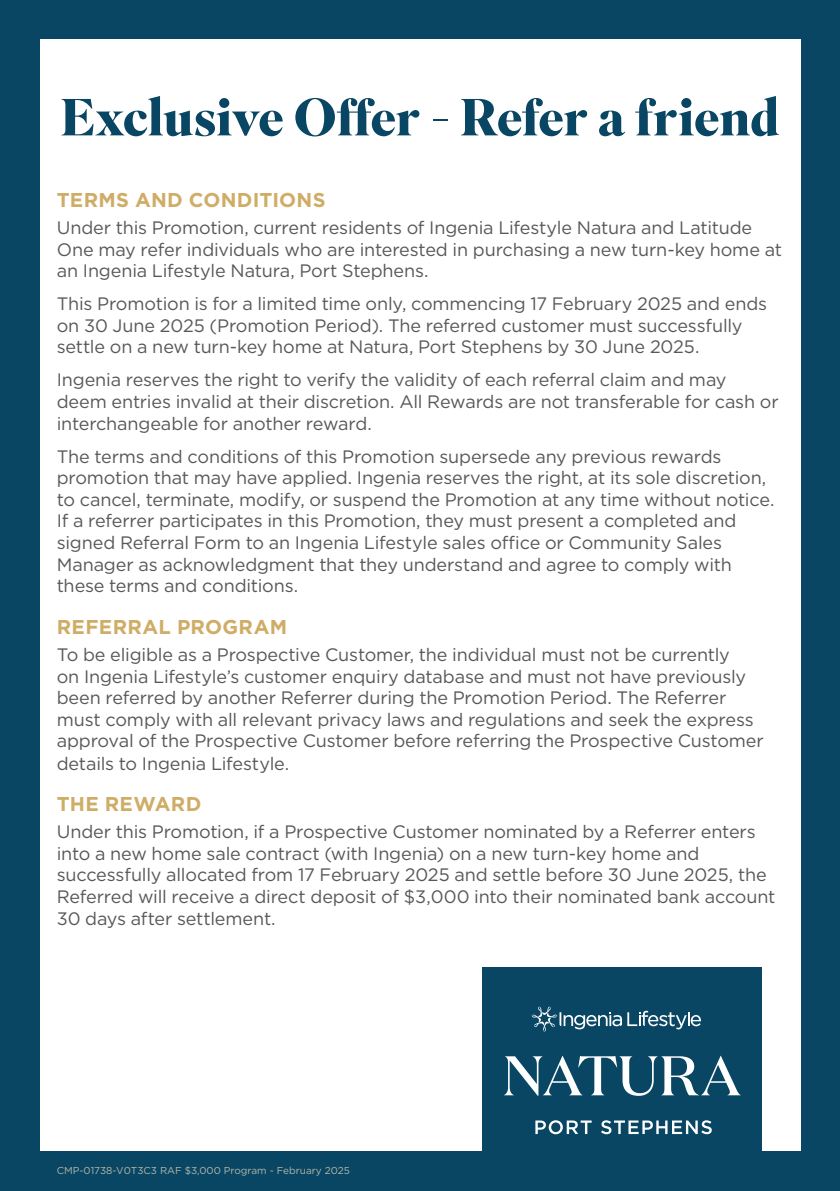
<style>
.page{position:relative;width:840px;height:1191px;background:#fff}
.page>*{position:absolute;margin:0;border:0;box-sizing:border-box;transform-origin:0 0}
.t1{font:700 52px "Superior Title";letter-spacing:-.01em;color:#094663}
.Subhead_Caps{font:700 20px "Gotham";letter-spacing:.015em;color:#cfad66}
.Body{font:18px/21.6px "Gotham";letter-spacing:-.01em;color:#57585a}
.t2{font:10px "Gotham";color:#b5b7aa}
</style>
<div class="page">
<div style="left:0;top:0;width:839px;height:1191px;background:#094663"></div>
<div style="left:40px;top:40px;width:759px;height:1111px;background:#fff"></div>
<div style="left:482px;top:968px;width:279px;height:223px;background:#094663"></div>
<svg style="left:504px;top:1055px;width:236px;height:79px"></svg>
<svg style="left:531px;top:1006px;width:90px;height:26px"></svg>
<svg style="left:627px;top:1010px;width:73px;height:19px"></svg>
<p class="t1" style="left:60px;top:85px;width:720px">Exclusive Offer - Refer a friend</p>
<p class="Subhead_Caps" style="left:57px;top:186px;width:270px">TERMS AND CONDITIONS</p>
<p class="Body" style="left:57px;top:216px;width:726px">Under this Promotion, current residents of Ingenia Lifestyle Natura and Latitude<br>One may refer individuals who are interested in purchasing a new turn-key home at an Ingenia Lifestyle Natura, Port Stephens.</p>
<p class="Body" style="left:57px;top:293px;width:711px">This Promotion is for a limited time only, commencing 17 February 2025 and ends on 30 June 2025 (Promotion Period). The referred customer must successfully settle on a new turn-key home at Natura, Port Stephens by 30 June 2025.</p>
<p class="Body" style="left:57px;top:369px;width:723px">Ingenia reserves the right to verify the validity of each referral claim and may deem entries invalid at their discretion. All Rewards are not transferable for cash or interchangeable for another reward.</p>
<p class="Body" style="left:57px;top:445px;width:718px">The terms and conditions of this Promotion supersede any previous rewards promotion that may have applied. Ingenia reserves the right, at its sole discretion, to cancel, terminate, modify, or suspend the Promotion at any time without notice.<br>If a referrer participates in this Promotion, they must present a completed and signed Referral Form to an Ingenia Lifestyle sales office or Community Sales Manager as acknowledgment that they understand and agree to comply with these terms and conditions.</p>
<p class="Subhead_Caps" style="left:57px;top:613px;width:232px">REFERRAL PROGRAM</p>
<p class="Body" style="left:57px;top:643px;width:708px">To be eligible as a Prospective Customer, the individual must not be currently<br>on Ingenia Lifestyle’s customer enquiry database and must not have previously been referred by another Referrer during the Promotion Period. The Referrer must comply with all relevant privacy laws and regulations and seek the express approval of the Prospective Customer before referring the Prospective Customer details to Ingenia Lifestyle.</p>
<p class="Subhead_Caps" style="left:57px;top:790px;width:146px">THE REWARD</p>
<p class="Body" style="left:57px;top:820px;width:719px">Under this Promotion, if a Prospective Customer nominated by a Referrer enters into a new home sale contract (with Ingenia) on a new turn-key home and successfully allocated from 17 February 2025 and settle before 30 June 2025, the Referred will receive a direct deposit of $3,000 into their nominated bank account 30 days after settlement.</p>
<p class="t2" style="left:57px;top:1164px;width:294px">CMP-01738-V0T3C3 RAF $3,000 Program - February 2025</p>
</div>
